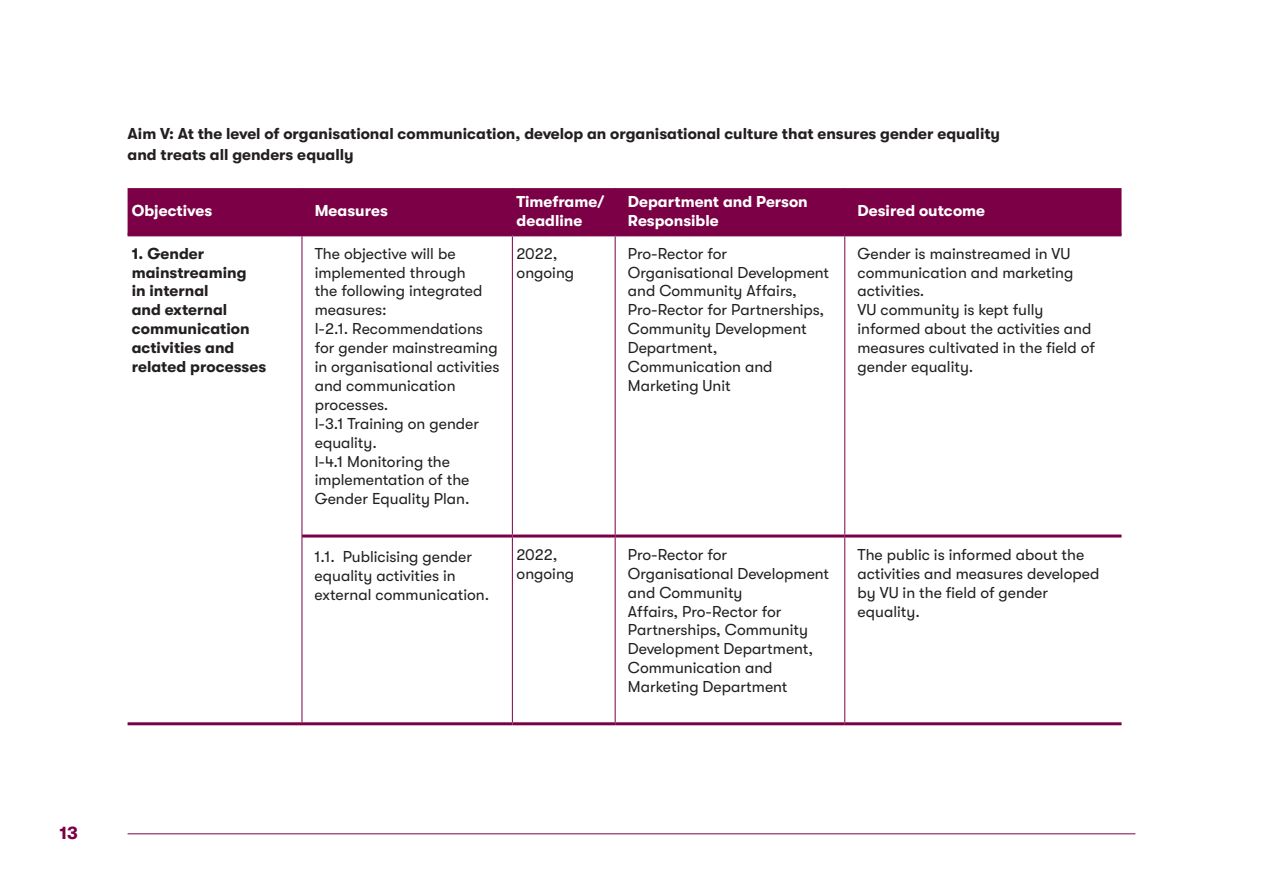
<style>
.page{position:relative;width:1263px;height:893px;background:#fff}
.page>*{position:absolute;margin:0;border:0;box-sizing:border-box;transform-origin:0 0}
.t1{font:700 18px "GT Walsheim";color:#7b0046}
.t2{font:15.75px/18.9px "GT Walsheim";color:#231f20}
.t3{font:700 15.75px/18.9px "GT Walsheim";color:#231f20}
.t4{font:700 15.75px/18.9px "GT Walsheim";color:#fff}
</style>
<div class="page">
<hr style="left:128px;top:833px;width:1007px;height:1px;background:#7b0046">
<div style="left:128px;top:188px;width:993px;height:45px;background:#7b0046"></div>
<hr style="left:302px;top:188px;width:1px;height:45px;background:#7b0046">
<hr style="left:512px;top:188px;width:1px;height:45px;background:#7b0046">
<hr style="left:615px;top:188px;width:1px;height:45px;background:#7b0046">
<hr style="left:844px;top:188px;width:1px;height:45px;background:#7b0046">
<hr style="left:302px;top:236px;width:1px;height:300px;background:#7b0046">
<hr style="left:512px;top:236px;width:1px;height:298px;background:#7b0046">
<hr style="left:615px;top:236px;width:1px;height:298px;background:#7b0046">
<hr style="left:844px;top:236px;width:1px;height:298px;background:#7b0046">
<hr style="left:302px;top:536px;width:1px;height:186px;background:#7b0046">
<hr style="left:512px;top:537px;width:1px;height:185px;background:#7b0046">
<hr style="left:615px;top:537px;width:1px;height:185px;background:#7b0046">
<hr style="left:844px;top:537px;width:1px;height:185px;background:#7b0046">
<hr style="left:128px;top:233px;width:174px;height:3px;background:#7b0046">
<hr style="left:302px;top:233px;width:210px;height:3px;background:#7b0046">
<hr style="left:512px;top:233px;width:103px;height:3px;background:#7b0046">
<hr style="left:615px;top:233px;width:230px;height:3px;background:#7b0046">
<hr style="left:845px;top:233px;width:276px;height:3px;background:#7b0046">
<hr style="left:302px;top:534px;width:210px;height:3px;background:#7b0046">
<hr style="left:512px;top:534px;width:103px;height:3px;background:#7b0046">
<hr style="left:615px;top:534px;width:230px;height:3px;background:#7b0046">
<hr style="left:845px;top:534px;width:276px;height:3px;background:#7b0046">
<hr style="left:302px;top:722px;width:210px;height:3px;background:#7b0046">
<hr style="left:512px;top:722px;width:103px;height:3px;background:#7b0046">
<hr style="left:615px;top:722px;width:230px;height:3px;background:#7b0046">
<hr style="left:845px;top:722px;width:276px;height:3px;background:#7b0046">
<hr style="left:128px;top:722px;width:174px;height:3px;background:#7b0046">
<p class="t3" style="left:128px;top:122px;width:874px;line-height:21.8px">Aim V: At the level of organisational communication, develop an organisational culture that ensures gender equality and treats all genders equally</p>
<p class="t4" style="left:132px;top:201px;width:82px">Objectives</p>
<p class="t4" style="left:315px;top:201px;width:75px">Measures</p>
<p class="t4" style="left:517px;top:192px;width:90px">Timeframe/ deadline</p>
<p class="t4" style="left:628px;top:192px;width:181px">Department and Person<br>Responsible</p>
<p class="t4" style="left:857px;top:201px;width:129px">Desired outcome</p>
<p class="t3" style="left:132px;top:244px;width:136px">1. Gender mainstreaming<br>in internal<br>and external communication activities and related processes</p>
<p class="t2" style="left:315px;top:244px;width:186px">The objective will be implemented through<br>the following integrated measures:<br>I-2.1. Recommendations for gender mainstreaming in organisational activities and communication processes.<br>I-3.1 Training on gender equality.<br>I-4.1 Monitoring the implementation of the<br>Gender Equality Plan.</p>
<p class="t2" style="left:517px;top:244px;width:59px">2022, ongoing</p>
<p class="t2" style="left:628px;top:244px;width:203px">Pro-Rector for<br>Organisational Development and Community Affairs,<br>Pro-Rector for Partnerships,<br>Community Development<br>Department,<br>Communication and<br>Marketing Unit</p>
<p class="t2" style="left:857px;top:244px;width:239px">Gender is mainstreamed in VU communication and marketing activities.<br>VU community is kept fully informed about the activities and measures cultivated in the field of gender equality.</p>
<p class="t2" style="left:315px;top:547px;width:176px">1.1. Publicising gender equality activities in external communication.</p>
<p class="t2" style="left:517px;top:545px;width:59px">2022, ongoing</p>
<p class="t2" style="left:628px;top:545px;width:203px">Pro-Rector for<br>Organisational Development and Community<br>Affairs, Pro-Rector for<br>Partnerships, Community<br>Development Department,<br>Communication and<br>Marketing Department</p>
<p class="t2" style="left:857px;top:545px;width:243px">The public is informed about the activities and measures developed by VU in the field of gender equality.</p>
<p class="t1" style="left:60px;top:822px;width:20px">13</p>
</div>
